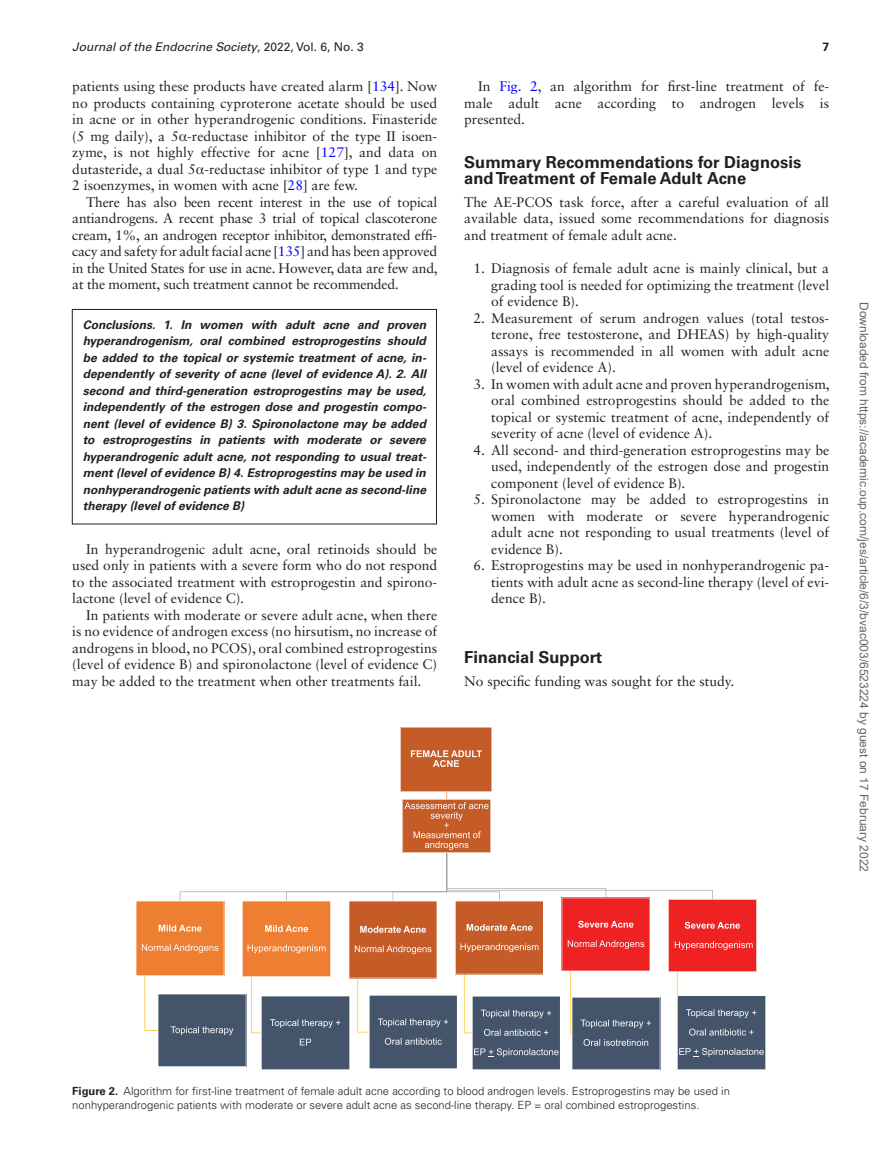
<style>
.page{position:relative;width:893px;height:1174px;background:#fff}
.page>*{position:absolute;margin:0;border:0;box-sizing:border-box;transform-origin:0 0}
.HeadA{font:700 16.5px/16.5px "Univers LT Std";color:#231f20}
.EM_Head{font:700 16.5px "Univers LT Std";color:#231f20}
.TextInd{font:13.8px/16.5px "Sabon LT Std";color:#231f20;text-align:justify}
.NList_dot_numeric{font:13.8px/16.5px "Sabon LT Std";color:#231f20;text-align:justify}
.Text{font:13.8px/16.5px "Sabon LT Std";color:#231f20;text-align:justify}
.NList_dot_numeric1{font:13.8px/16.5px "Sabon LT Std";color:#231f20;text-align:justify}
.NList_dot_numeric2{font:13.8px/16.5px "Sabon LT Std";color:#231f20;text-align:justify}
.EM_Text{font:13.8px "Sabon LT Std";color:#231f20}
.Box_Text{font:italic 700 12px/16.5px "Univers LT Std";color:#231f20;text-align:justify}
.t1{font:12px "Arial";color:#666}
.t2{font:italic 12px "Univers LT Std";color:#231f20}
.t3{font:700 12px "Univers LT Std";color:#231f20}
.FigCapt{font:300 11.25px/14.2px "Univers LT Std";color:#231f20}
.s1{font-style:normal}
.s2{color:#00f}
.s3{font-family:"Gandhari Unicode"}
.s4{font-weight:700}
</style>
<div class="page">
<svg style="left:136px;top:727px;width:630px;height:343px"></svg>
<div style="left:72px;top:309px;width:365px;height:215px;border:1px solid #1d1e1f"></div>
<p class="t2" style="left:72px;top:40px;width:293px">Journal of the Endocrine Society<span class="s1">, 2022, Vol. 6, No. 3</span></p>
<p class="t3" style="left:822px;top:40px;width:8px">7</p>
<p class="TextInd" style="left:72px;top:78px;width:366px">patients using these products have created alarm [<span class="s2">134</span>]. Now no products containing cyproterone acetate should be used in acne or in other hyperandrogenic conditions. Finasteride (5 mg daily), a 5<span class="s3">α</span>-reductase inhibitor of the type II isoen&shy;zyme, is not highly effective for acne [<span class="s2">127</span>], and data on dutasteride, a dual 5<span class="s3">α</span>-reductase inhibitor of type 1 and type 2 isoenzymes, in women with acne [<span class="s2">28</span>] are few.</p>
<p class="TextInd" style="left:72px;top:194px;width:367px;text-indent:14px">There has also been recent interest in the use of topical antiandrogens. A recent phase 3 trial of topical clascoterone cream, 1%, an androgen receptor inhibitor, demonstrated effi&shy;cacy and safety for adult facial acne [<span class="s2">135</span>] and has been approved in the United States for use in acne. However, data are few and, at the moment, such treatment cannot be recommended.</p>
<p class="TextInd" style="left:464px;top:78px;width:366px;text-indent:14px">In <span class="s2">Fig. 2</span>, an algorithm for first-line treatment of fe&shy;male adult acne according to androgen levels is presented.</p>
<h2 class="HeadA" style="left:464px;top:154px;width:339px">Summary Recommendations for Diagnosis and Treatment of Female Adult Acne</h2>
<p class="Text" style="left:464px;top:194px;width:366px">The AE-PCOS task force, after a careful evaluation of all available data, issued some recommendations for diagnosis and treatment of female adult acne.</p>
<p class="NList_dot_numeric1" style="left:491px;top:260px;width:339px;text-indent:-18px">1. Diagnosis of female adult acne is mainly clinical, but a grading tool is needed for optimizing the treatment (level of evidence B).</p>
<p class="NList_dot_numeric" style="left:491px;top:309px;width:339px;text-indent:-18px">2. Measurement of serum androgen values (total testos&shy;terone, free testosterone, and DHEAS) by high-quality assays is recommended in all women with adult acne (level of evidence A).</p>
<p class="NList_dot_numeric" style="left:491px;top:375px;width:340px;text-indent:-18px">3. In women with adult acne and proven hyperandrogenism, oral combined estroprogestins should be added to the topical or systemic treatment of acne, independently of severity of acne (level of evidence A).</p>
<p class="NList_dot_numeric" style="left:491px;top:441px;width:339px;text-indent:-18px">4. All second- and third-generation estroprogestins may be used, independently of the estrogen dose and progestin component (level of evidence B).</p>
<p class="NList_dot_numeric" style="left:491px;top:491px;width:339px;text-indent:-18px">5. Spironolactone may be added to estroprogestins in women with moderate or severe hyperandrogenic adult acne not responding to usual treatments (level of evidence B).</p>
<p class="NList_dot_numeric2" style="left:491px;top:557px;width:339px;text-indent:-18px">6. Estroprogestins may be used in nonhyperandrogenic pa&shy;tients with adult acne as second-line therapy (level of evi&shy;dence B).</p>
<p class="Box_Text" style="left:83px;top:316px;width:345px">Conclusions. 1. In women with adult acne and proven hyperandrogenism, oral combined estroprogestins should be added to the topical or systemic treatment of acne, in&shy;dependently of severity of acne (level of evidence A). 2. All second and third-generation estroprogestins may be used, independently of the estrogen dose and progestin compo&shy;nent (level of evidence B) 3. Spironolactone may be added to estroprogestins in patients with moderate or severe hyperandrogenic adult acne, not responding to usual treat&shy;ment (level of evidence B) 4. Estroprogestins may be used in nonhyperandrogenic patients with adult acne as second-line therapy (level of evidence B)</p>
<p class="TextInd" style="left:72px;top:540px;width:366px;text-indent:14px">In hyperandrogenic adult acne, oral retinoids should be used only in patients with a severe form who do not respond to the associated treatment with estroprogestin and spirono&shy;lactone (level of evidence C).</p>
<p class="TextInd" style="left:72px;top:606px;width:366px;text-indent:14px">In patients with moderate or severe adult acne, when there is no evidence of androgen excess (no hirsutism, no increase of androgens in blood, no PCOS), oral combined estroprogestins (level of evidence B) and spironolactone (level of evidence C) may be added to the treatment when other treatments fail.</p>
<h3 class="EM_Head" style="left:464px;top:647px;width:140px">Financial Support</h3>
<p class="EM_Text" style="left:464px;top:672px;width:272px">No specific funding was sought for the study.</p>
<p class="t1" style="left:868px;top:302px;width:571px;rotate:90deg">Downloaded from https://academic.oup.com/jes/article/6/3/bvac003/6523224 by guest on 17 February 2022</p>
<p class="FigCapt" style="left:72px;top:1083px;width:659px"><span class="s4">Figure 2.</span> Algorithm for first-line treatment of female adult acne according to blood androgen levels. Estroprogestins may be used in nonhyperandrogenic patients with moderate or severe adult acne as second-line therapy. EP = oral combined estroprogestins.</p>
</div>
